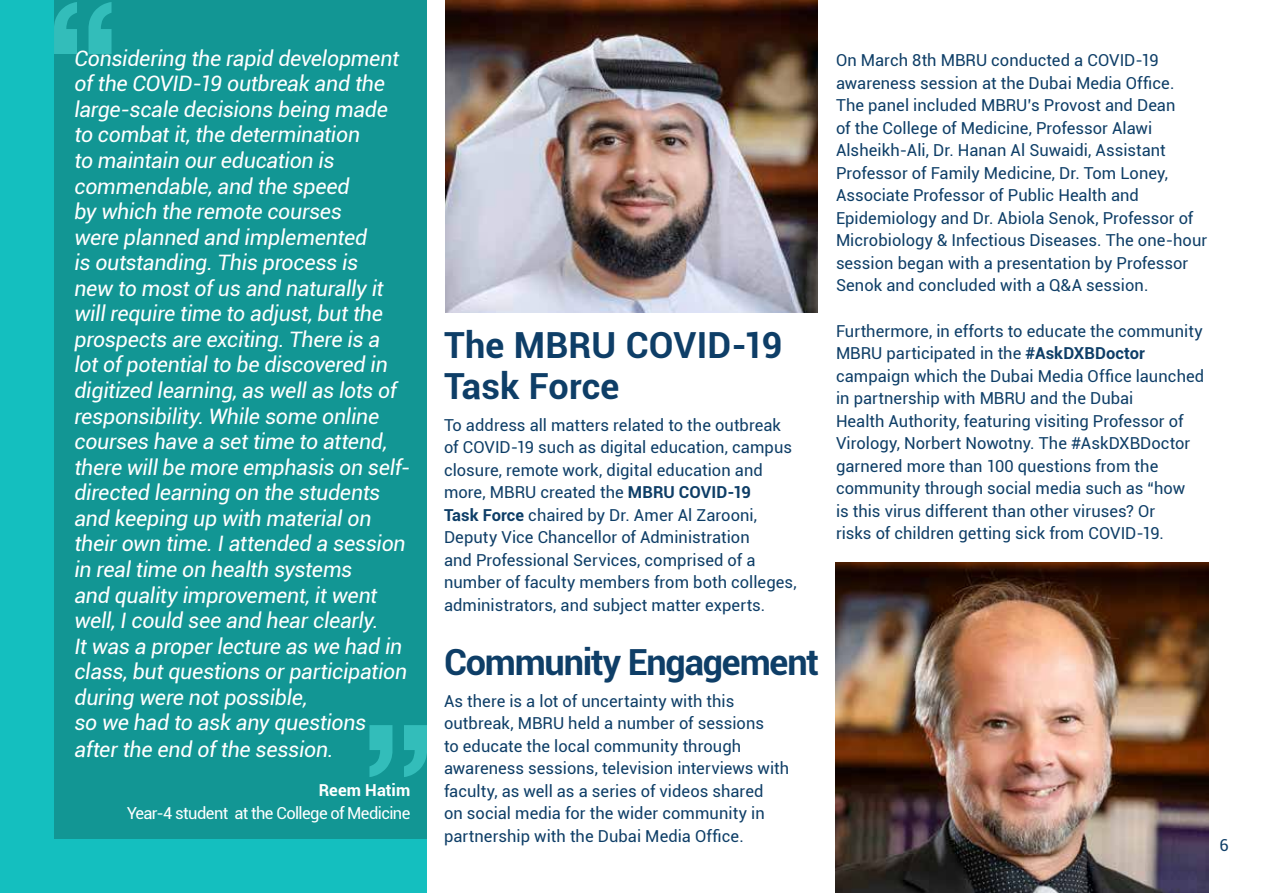
<style>
.page{position:relative;width:1263px;height:893px;background:#fff}
.page>*{position:absolute;margin:0;border:0;box-sizing:border-box;transform-origin:0 0}
.t1{font:700 36px/41.8px "Roboto";letter-spacing:.005em;color:#0e3e67}
.t2{font:700 36px "Roboto";letter-spacing:-.03em;color:#0e3e67}
.t3{font:italic 21.3px/25.5px "Roboto";letter-spacing:-.015em;color:#fff}
.t4{font:16.5px/22.5px "Roboto";letter-spacing:.005em;color:#0e3e67}
.t5{font:16.5px "Roboto";letter-spacing:-.035em;color:#fff}
.t6{font:700 16.5px "Roboto";letter-spacing:.005em;color:#fff}
.s1{font-weight:700}
</style>
<div class="page">
<div style="left:0;top:0;width:427px;height:893px;background:#14bfbf"></div>
<div style="left:54px;top:0;width:373px;height:839px;background:#129694"></div>
<img style="left:445px;top:0;width:373px;height:313px">
<img style="left:836px;top:562px;width:373px;height:331px">
<svg style="left:54px;top:2px;width:58px;height:52px"></svg>
<svg style="left:369px;top:725px;width:58px;height:52px"></svg>
<p class="t3" style="left:74px;top:45px;width:326px">Considering the rapid development of the COVID-19 outbreak and the large-scale decisions being made to combat ,i t the determination<br>to maintain our education is commendable, and the speed<br>by which the remote courses<br>were planned and implemented<br>is outstanding. This process is new to most of us and naturally it will require time to adjust, but the prospects are exciting. There is a lot of potential to be discovered in digitized learning, as well as lots of responsibility. While some online courses have a set time to attend,</p>
<p class="t3" style="left:74px;top:479px;width:307px">directed learning on the students</p>
<p class="t3" style="left:74px;top:454px;width:337px">there will be more emphasis on self-</p>
<p class="t3" style="left:74px;top:505px;width:334px">and keeping up with material on their own time I. attended a session in real time on health systems<br>and quality improvement it, went well I, could see and hear clearly.<br>It was a proper lecture as we had in class, but questions or participation during were not possible,<br>so we had to ask any questions after the end of the session.</p>
<p class="t6" style="left:319px;top:779px;width:93px">Reem Hatim</p>
<p class="t5" style="left:127px;top:801px;width:285px">Year-4 student at the College of Medicine</p>
<h1 class="t1" style="left:444px;top:322px;width:340px">The MBRU COVID-19<br>Task Force</h1>
<p class="t4" style="left:444px;top:413px;width:354px">To address all matters related to the outbreak of COVID-19 such as digital education, campus closure, remote work, digital education and more, MBRU created the <span class="s1">MBRU COVID-19<br>Task Force</span> chaired by Dr. Amer Al Zarooni, Deputy Vice Chancellor of Administration<br>and Professional Services, comprised of a number of faculty members from both colleges, administrators, and subject matter experts.</p>
<h1 class="t2" style="left:444px;top:637px;width:376px">Community Engagement</h1>
<p class="t4" style="left:444px;top:689px;width:347px">As there is a lot of uncertainty with this outbreak, MBRU held a number of sessions<br>to educate the local community through awareness sessions, television interviews with faculty, as well as a series of videos shared<br>on social media for the wider community in partnership with the Dubai Media Office.</p>
<p class="t4" style="left:836px;top:49px;width:373px">On March 8th MBRU conducted a COVID-19 awareness session at the Dubai Media Office.<br>The panel included MBRU s’ Provost and Dean<br>of the College of Medicine, Professor Alawi Alsheikh-Ali, Dr. Hanan Al Suwaidi, Assistant Professor of Family Medicine, Dr. Tom Loney, Associate Professor of Public Health and Epidemiology and Dr. Abiola Senok, Professor of Microbiology &amp; Infectious Diseases. The one-hour session began with a presentation by Professor Senok and concluded with Qa &amp;A session.</p>
<p class="t4" style="left:836px;top:319px;width:370px">Furthermore in, efforts to educate the community MBRU participated in the <span class="s1">#AskDXBDoctor </span>campaign which the Dubai Media Office launched in partnership with MBRU and the Dubai<br>Health Authority, featuring visiting Professor of Virology, Norbert Nowotny. The #AskDXBDoctor garnered more than 100 questions from the community through social media such as “how<br>is this virus different than other viruses? Or<br>risks of children getting sick from COVID-19.</p>
<p class="t4" style="left:1219px;top:834px;width:11px">6</p>
</div>
